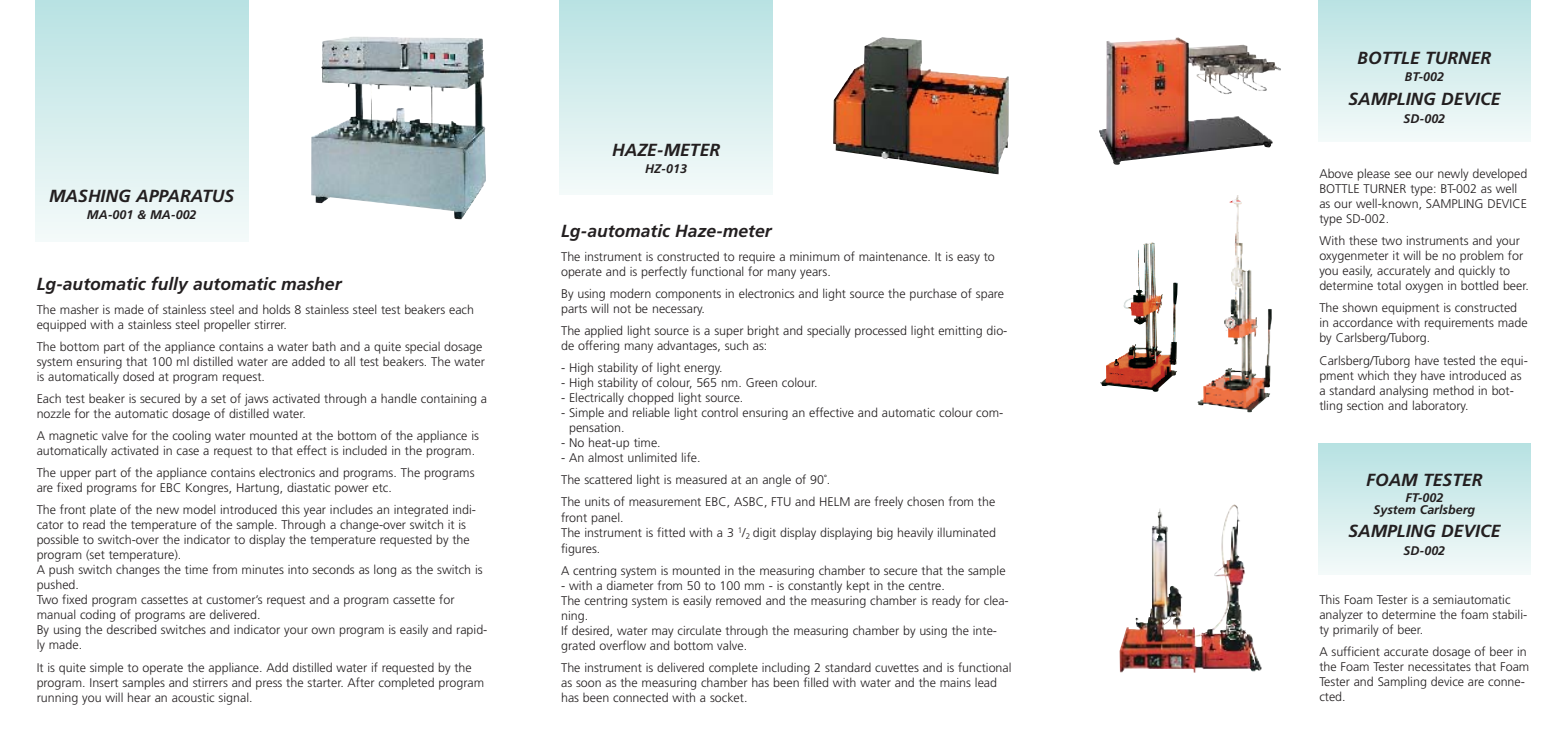
<style>
.page{position:relative;width:1565px;height:744px;background:#fff}
.page>*{position:absolute;margin:0;border:0;box-sizing:border-box;transform-origin:0 0}
.t1{font:italic 700 17.5px "Frutiger";color:#231f20}
.t2{font:300 12.5px/15px "Frutiger";color:#231f20}
.t3{font:italic 700 12.5px/12.5px "Frutiger";color:#231f20;text-align:center}
.s1{color:#fff}
</style>
<div class="page">
<div style="left:560px;top:0;width:212px;height:195px;background:linear-gradient(to bottom,#b8e2e3,#f4faf9)"></div>
<div style="left:1318px;top:0;width:213px;height:142px;background:linear-gradient(to bottom,#b9e2e3,#f3faf9)"></div>
<div style="left:1318px;top:443px;width:213px;height:131px;background:linear-gradient(to bottom,#b6e1e2,#f4faf9)"></div>
<div style="left:35px;top:0;width:213px;height:241px;background:linear-gradient(to bottom,#b8e2e2,#f4faf9)"></div>
<img style="left:311px;top:37px;width:175px;height:182px">
<img style="left:833px;top:37px;width:176px;height:137px">
<img style="left:1099px;top:37px;width:182px;height:128px">
<img style="left:1197px;top:195px;width:75px;height:218px">
<img style="left:1120px;top:504px;width:142px;height:169px">
<img style="left:1100px;top:242px;width:78px;height:150px">
<h1 class="t1" style="left:49px;top:189px;width:187px">MASHING APPARATUS</h1>
<p class="t3" style="left:87px;top:210px;width:111px">MA-001 &amp; MA-002</p>
<h1 class="t1" style="left:37px;top:276px;width:306px">Lg-automatic fully automatic masher</h1>
<p class="t2" style="left:37px;top:303px;width:439px">The masher is made of stainless steel and holds 8 stainless steel test beakers each equipped with a stainless steel propeller stirrer.</p>
<p class="t2" style="left:37px;top:340px;width:450px">The bottom part of the appliance contains a water bath and a quite special dosage system ensuring that 100 ml distilled water are added to all test beakers. The water is automatically dosed at program request.</p>
<p class="t2" style="left:37px;top:392px;width:452px">Each test beaker is secured by a set of jaws activated through a handle containing a nozzle for the automatic dosage of distilled water.</p>
<p class="t2" style="left:37px;top:429px;width:444px">A magnetic valve for the cooling water mounted at the bottom of the appliance is automatically activated in case a request to that effect is included in the program.</p>
<p class="t2" style="left:37px;top:466px;width:439px">The upper part of the appliance contains electronics and programs. The programs are fixed programs for EBC Kongres, Hartung, diastatic power etc.</p>
<p class="t2" style="left:37px;top:503px;width:452px">The front plate of the new model introduced this year includes an integrated indi&shy;cator to read the temperature of the sample. Through a change-over switch it is possible to switch-over the indicator to display the temperature requested by the program (set temperature).<br>A push switch changes the time from minutes into seconds as long as the switch is pushed.<br>Two fixed program cassettes at customer’s request and a program cassette for manual coding of programs are delivered.<br>By using the described switches and indicator your own program is easily and rapid&shy;ly made.</p>
<p class="t2" style="left:37px;top:660px;width:449px">It is quite simple to operate the appliance. Add distilled water if requested by the program. Insert samples and stirrers and press the starter. After completed program running you will hear an acoustic signal.</p>
<h1 class="t1" style="left:612px;top:143px;width:109px">HAZE-METER</h1>
<p class="t3" style="left:645px;top:164px;width:43px">HZ-013</p>
<h1 class="t1" style="left:561px;top:223px;width:212px">Lg-automatic Haze-meter</h1>
<p class="t2" style="left:561px;top:250px;width:435px">The instrument is constructed to require a minimum of maintenance. It is easy to operate and is perfectly functional for many years.</p>
<p class="t2" style="left:561px;top:287px;width:445px">By using modern components in electronics and light source the purchase of spare parts will not be necessary.</p>
<p class="t2" style="left:561px;top:324px;width:448px">The applied light source is a super bright and specially processed light emitting dio&shy;de offering many advantages, such as:</p>
<p class="t2" style="left:561px;top:361px;width:163px">- High stability of light energy.</p>
<p class="t2" style="left:561px;top:376px;width:258px">- High stability of colour, 565 nm. Green colour.</p>
<p class="t2" style="left:561px;top:391px;width:184px">- Electrically chopped light source.</p>
<p class="t2" style="left:561px;top:406px;width:444px">- Simple and reliable light control ensuring an effective and automatic colour com-</p>
<p class="t2" style="left:561px;top:421px;width:65px"><span class="s1">-</span> pensation.</p>
<p class="t2" style="left:561px;top:436px;width:101px">- No heat-up time.</p>
<p class="t2" style="left:561px;top:448px;width:436px;line-height:22.1px">- An almost unlimited life.<br>The scattered light is measured at an angle of 90˚.<br>The units of measurement EBC, ASBC, FTU and HELM are freely chosen from the</p>
<p class="t2" style="left:561px;top:510px;width:437px;line-height:15.6px">front panel.<br>The instrument is fitted with a 3 <sup>1</sup>/<sub>2</sub> digit display displaying big heavily illuminated figures.</p>
<p class="t2" style="left:561px;top:564px;width:446px">A centring system is mounted in the measuring chamber to secure that the sample</p>
<p class="t2" style="left:561px;top:579px;width:449px">- with a diameter from 50 to 100 mm - is constantly kept in the centre.<br>The centring system is easily removed and the measuring chamber is ready for clea&shy;ning.<br>If desired, water may circulate through the measuring chamber by using the inte&shy;grated overflow and bottom valve.</p>
<p class="t2" style="left:561px;top:661px;width:452px">The instrument is delivered complete including 2 standard cuvettes and is functional as soon as the measuring chamber has been filled with water and the mains lead has been connected with a socket.</p>
<h1 class="t1" style="left:1358px;top:51px;width:135px">BOTTLE TURNER</h1>
<p class="t3" style="left:1405px;top:72px;width:41px">BT-002</p>
<h1 class="t1" style="left:1348px;top:92px;width:154px">SAMPLING DEVICE</h1>
<p class="t3" style="left:1404px;top:113px;width:43px">SD-002</p>
<p class="t2" style="left:1319px;top:167px;width:209px">Above please see our newly developed<br>BOTTLE TURNER type: BT-002 as well as our well-known, SAMPLING DEVICE type SD-002.</p>
<p class="t2" style="left:1319px;top:234px;width:211px">With these two instruments and your oxygenmeter it will be no problem for you easily, accurately and quickly to determine total oxygen in bottled beer.</p>
<p class="t2" style="left:1319px;top:301px;width:210px">The shown equipment is constructed in accordance with requirements made by Carlsberg/Tuborg.</p>
<p class="t2" style="left:1319px;top:354px;width:210px">Carlsberg/Tuborg have tested the equi&shy;pment which they have introduced as a standard analysing method in bot&shy;tling section and laboratory.</p>
<h1 class="t1" style="left:1366px;top:473px;width:118px">FOAM TESTER</h1>
<p class="t3" style="left:1374px;top:492px;width:103px">FT-002<br>System Carlsberg</p>
<h1 class="t1" style="left:1348px;top:524px;width:154px">SAMPLING DEVICE</h1>
<p class="t3" style="left:1404px;top:545px;width:43px">SD-002</p>
<p class="t2" style="left:1319px;top:593px;width:209px">This Foam Tester is a semiautomatic analyzer to determine the foam stabili&shy;ty primarily of beer.</p>
<p class="t2" style="left:1319px;top:645px;width:212px">A sufficient accurate dosage of beer in the Foam Tester necessitates that Foam<br>Tester and Sampling device are conne&shy;cted.</p>
</div>
